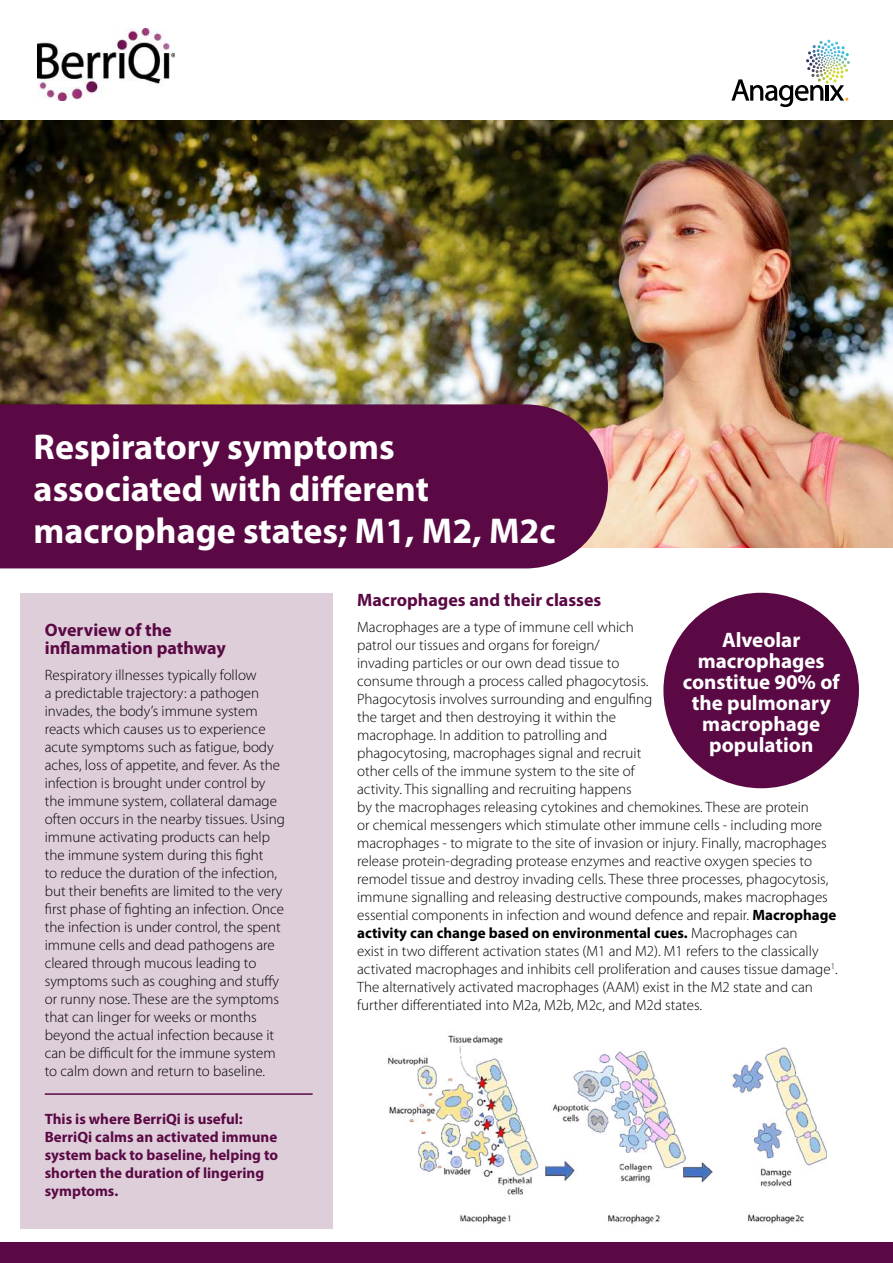
<style>
.page{position:relative;width:893px;height:1263px;background:#fff}
.page>*{position:absolute;margin:0;border:0;box-sizing:border-box;transform-origin:0 0}
.t1{font:700 36px/42px "Myriad Pro";color:#fff}
.t2{font:700 21px/21px "Myriad Pro";color:#fff;text-align:center}
.t3{font:700 18px/18px "Myriad Pro";color:#5a0944}
.t4{font:300 15px/18px "Myriad Pro";color:#000}
.t5{font:700 15px/18px "Myriad Pro";color:#5a0944}
.s1{font-weight:700}
</style>
<div class="page">
<img style="left:37px;top:28px;width:138px;height:72px">
<svg style="left:731px;top:79px;width:92px;height:28px"></svg>
<hr style="left:825px;top:85px;width:4px;height:16px;background:#000">
<svg style="left:830px;top:85px;width:18px;height:16px"></svg>
<svg style="left:812px;top:40px;width:31px;height:9px"></svg>
<img style="left:0;top:120px;width:893px;height:427px">
<div style="left:0;top:404px;width:608px;height:164px;background:#5a0944"></div>
<div style="left:0;top:1242px;width:893px;height:21px;background:#5a0944"></div>
<div style="left:21px;top:593px;width:312px;height:635px;background:#deceda"></div>
<hr style="left:45px;top:1093px;width:268px;height:2px;background:#5a0944">
<img style="left:387px;top:1033px;width:439px;height:192px">
<div style="left:663px;top:593px;width:196px;height:195px;background:#5a0944;border-radius:50%"></div>
<h1 class="t1" style="left:34px;top:425px;width:523px">Respiratory symptoms associated with different macrophage states; M1, M2, M2c</h1>
<p class="t3" style="left:45px;top:620px;width:183px">Overview of the inflammation pathway</p>
<p class="t4" style="left:45px;top:666px;width:242px">Respiratory illnesses typically follow<br>a predictable trajectory: a pathogen invades, the body’s immune system reacts which causes us to experience acute symptoms such as fatigue, body aches, loss of appetite, and fever. As the infection is brought under control by the immune system, collateral damage often occurs in the nearby tissues. Using immune activating products can help the immune system during this fight<br>to reduce the duration of the infection, but their benefits are limited to the very first phase of fighting an infection. Once the infection is under control, the spent immune cells and dead pathogens are cleared through mucous leading to symptoms such as coughing and stuffy or runny nose. These are the symptoms that can linger for weeks or months beyond the actual infection because it can be difficult for the immune system to calm down and return to baseline.</p>
<p class="t5" style="left:45px;top:1109px;width:235px">This is where BerriQi is useful:<br>BerriQi calms an activated immune system back to baseline, helping to shorten the duration of lingering symptoms.</p>
<p class="t3" style="left:357px;top:591px;width:246px">Macrophages and their classes</p>
<p class="t4" style="left:357px;top:618px;width:482px">Macrophages are a type of immune cell which<br>patrol our tissues and organs for foreign/<br>invading particles or our own dead tissue to<br>consume through a process called phagocytosis.<br>Phagocytosis involves surrounding and engulfing<br>the target and then destroying it within the<br>macrophage. In addition to patrolling and<br>phagocytosing, macrophages signal and recruit<br>other cells of the immune system to the site of<br>activity. This signalling and recruiting happens<br>by the macrophages releasing cytokines and chemokines. These are protein<br>or chemical messengers which stimulate other immune cells - including more macrophages - to migrate to the site of invasion or injury. Finally, macrophages release protein-degrading protease enzymes and reactive oxygen species to remodel tissue and destroy invading cells. These three processes, phagocytosis, immune signalling and releasing destructive compounds, makes macrophages essential components in infection and wound defence and repair. <span class="s1">Macrophage activity can change based on environmental cues.</span> Macrophages can<br>exist in two different activation states (M1 and M2). M1 refers to the classically activated macrophages and inhibits cell proliferation and causes tissue damage<sup>1</sup>.<br>The alternatively activated macrophages (AAM) exist in the M2 state and can further differentiated into M2a, M2b, M2c, and M2d states.</p>
<h2 class="t2" style="left:683px;top:629px;width:158px">Alveolar macrophages constitue 90% of the pulmonary macrophage population</h2>
</div>
